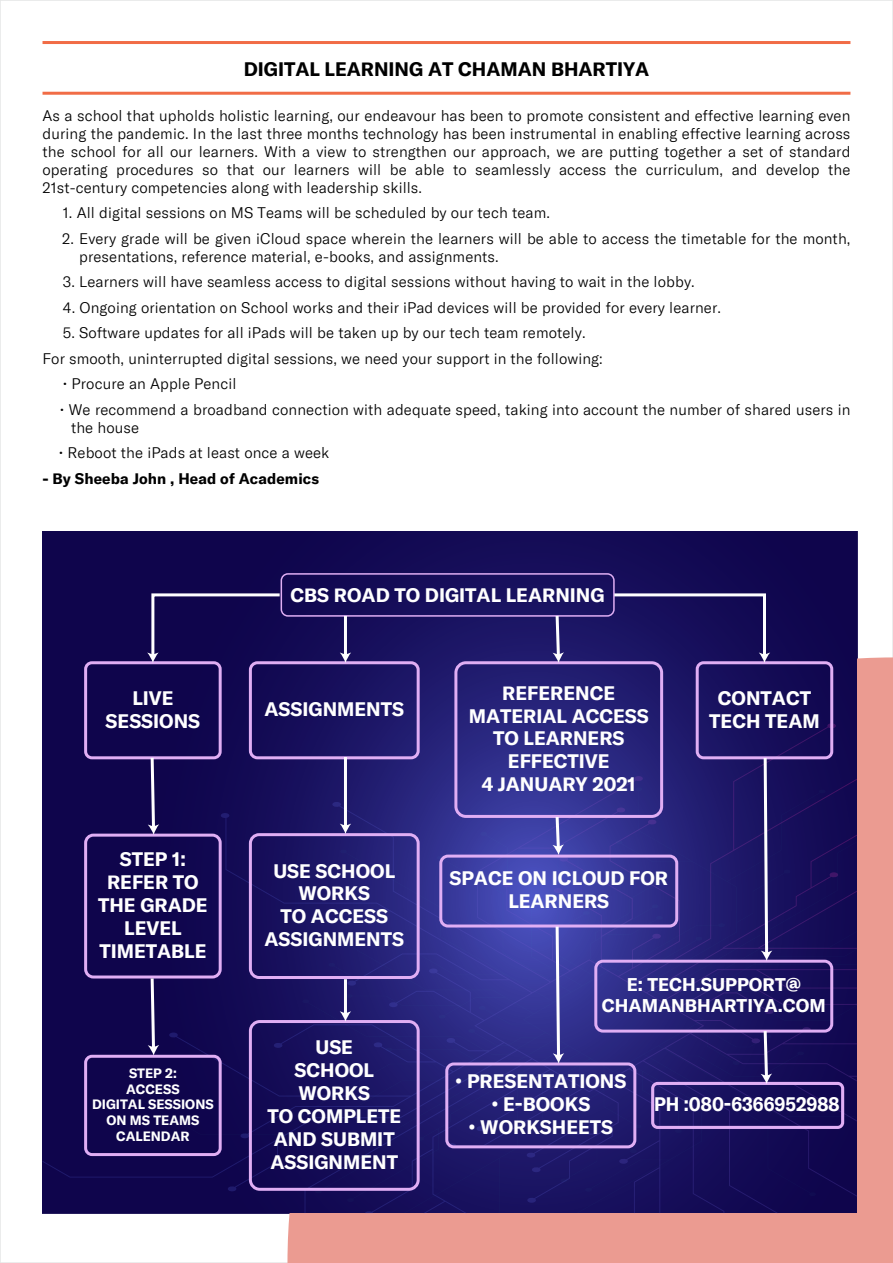
<style>
.page{position:relative;width:893px;height:1263px;background:#fff}
.page>*{position:absolute;margin:0;border:0;box-sizing:border-box;transform-origin:0 0}
.t1{font:700 19.05px/23px "GT America";color:#fff;text-align:center}
.t2{font:700 19.05px "GT America";color:#000}
.t3{font:700 19.05px "GT America";color:#fff;scale:.94 1}
.t4{font:700 18px/21.6px "GT America";color:#fff;text-align:center}
.t5{font:300 15px/18px "GT America";letter-spacing:.005em;color:#000}
.t6{font:700 15px "GT America";letter-spacing:.005em;color:#000}
.t7{font:700 13.2px/15.9px "GT America";color:#fff;text-align:center}
</style>
<div class="page">
<hr style="left:43px;top:41px;width:807px;height:3px;background:#f16c46">
<hr style="left:43px;top:92px;width:807px;height:3px;background:#f16c46">
<div style="left:287px;top:657px;width:606px;height:606px;background:#eb9b91"></div>
<svg style="left:43px;top:532px;width:814px;height:255px;background:#140c57"></svg>
<svg style="left:43px;top:723px;width:792px;height:490px;background:#170f5b"></svg>
<svg style="left:131px;top:787px;width:726px;height:426px;background:#1f196b"></svg>
<div style="left:281px;top:573px;width:334px;height:44px;border:2px solid #e0aef4;border-radius:7px"></div>
<div style="left:84px;top:661px;width:138px;height:98px;border:3px solid #e0aef4;border-radius:6px"></div>
<div style="left:249px;top:661px;width:171px;height:98px;border:3px solid #e0aef4;border-radius:7px"></div>
<div style="left:454px;top:661px;width:209px;height:157px;border:3px solid #e0aef4;border-radius:10px"></div>
<div style="left:84px;top:834px;width:138px;height:144px;border:3px solid #e0aef4;border-radius:8px"></div>
<div style="left:249px;top:833px;width:171px;height:146px;border:3px solid #e0aef4;border-radius:9px"></div>
<div style="left:439px;top:854px;width:239px;height:73px;border:3px solid #e0aef4;border-radius:7px"></div>
<div style="left:594px;top:960px;width:239px;height:72px;border:3px solid #e0aef4;border-radius:7px"></div>
<div style="left:651px;top:1082px;width:193px;height:47px;border:3px solid #e0aef4;border-radius:5px"></div>
<div style="left:84px;top:1055px;width:138px;height:101px;border:3px solid #e0aef4;border-radius:6px"></div>
<div style="left:249px;top:1020px;width:171px;height:171px;border:3px solid #e0aef4;border-radius:9px"></div>
<div style="left:445px;top:1062px;width:191px;height:86px;border:3px solid #e0aef4;border-radius:7px"></div>
<div style="left:696px;top:661px;width:137px;height:98px;border:3px solid #e0aef4;border-radius:6px"></div>
<svg style="left:611px;top:592px;width:159px;height:71px;background:#282067"></svg>
<svg style="left:147px;top:592px;width:136px;height:71px;background:#23195b"></svg>
<hr style="left:344px;top:616px;width:3px;height:39px;background:#fff">
<svg style="left:340px;top:652px;width:11px;height:11px"></svg>
<svg style="left:553px;top:613px;width:11px;height:50px"></svg>
<hr style="left:344px;top:757px;width:3px;height:70px;background:#fff">
<svg style="left:340px;top:824px;width:11px;height:10px"></svg>
<svg style="left:552px;top:814px;width:12px;height:41px"></svg>
<svg style="left:761px;top:1028px;width:11px;height:56px"></svg>
<svg style="left:761px;top:755px;width:11px;height:206px"></svg>
<hr style="left:344px;top:979px;width:3px;height:35px;background:#fff">
<svg style="left:340px;top:1011px;width:11px;height:10px"></svg>
<svg style="left:553px;top:923px;width:11px;height:140px"></svg>
<svg style="left:148px;top:755px;width:11px;height:80px"></svg>
<svg style="left:148px;top:975px;width:11px;height:80px"></svg>
<svg style="left:456px;top:1079px;width:5px;height:5px"></svg>
<svg style="left:492px;top:1102px;width:5px;height:5px"></svg>
<svg style="left:470px;top:1124px;width:4px;height:5px"></svg>
<p class="t2" style="left:244px;top:58px;width:407px">DIGITAL LEARNING AT CHAMAN BHARTIYA</p>
<p class="t5" style="left:43px;top:107px;width:809px;text-align:justify">As a school that upholds holistic learning, our endeavour has been to promote consistent and effective learning even during the pandemic. In the last three months technology has been instrumental in enabling effective learning across the school for all our learners. With a view to strengthen our approach, we are putting together a set of standard operating procedures so that our learners will be able to seamlessly access the curriculum, and develop the 21st-century competencies along with leadership skills.</p>
<p class="t5" style="left:63px;top:204px;width:488px">1. All digital sessions on MS Teams will be scheduled by our tech team.</p>
<p class="t5" style="left:79px;top:230px;width:773px;text-indent:-17px">2. Every grade will be given iCloud space wherein the learners will be able to access the timetable for the month, presentations, reference material, e-books, and assignments.</p>
<p class="t5" style="left:63px;top:273px;width:633px">3. Learners will have seamless access to digital sessions without having to wait in the lobby.</p>
<p class="t5" style="left:63px;top:299px;width:660px">4. Ongoing orientation on School works and their iPad devices will be provided for every learner.</p>
<p class="t5" style="left:43px;top:320px;width:562px;line-height:25.5px;text-align:center">5. Software updates for all iPads will be taken up by our tech team remotely.<br>For smooth, uninterrupted digital sessions, we need your support in the following:</p>
<p class="t5" style="left:63px;top:375px;width:175px">• Procure an Apple Pencil</p>
<p class="t5" style="left:71px;top:401px;width:781px;text-indent:-11px">• We recommend a broadband connection with adequate speed, taking into account the number of shared users in the house</p>
<p class="t5" style="left:59px;top:444px;width:272px">• Reboot the iPads at least once a week</p>
<p class="t6" style="left:43px;top:469px;width:278px">- By Sheeba John , Head of Academics</p>
<p class="t1" style="left:291px;top:584px;width:316px">CBS ROAD TO DIGITAL LEARNING</p>
<p class="t1" style="left:106px;top:686px;width:96px">LIVE<br>SESSIONS</p>
<p class="t1" style="left:264px;top:698px;width:141px">ASSIGNMENTS</p>
<p class="t1" style="left:469px;top:681px;width:182px">REFERENCE<br>MATERIAL ACCESS<br>TO LEARNERS<br>EFFECTIVE<br>4 JANUARY 2021</p>
<p class="t1" style="left:709px;top:686px;width:112px">CONTACT<br>TECH TEAM</p>
<p class="t1" style="left:98px;top:848px;width:111px">STEP 1:<br>REFER TO<br>THE GRADE<br>LEVEL<br>TIMETABLE</p>
<p class="t1" style="left:264px;top:859px;width:141px">USE SCHOOL<br>WORKS<br>TO ACCESS<br>ASSIGNMENTS</p>
<p class="t1" style="left:449px;top:867px;width:220px">SPACE ON ICLOUD FOR<br>LEARNERS</p>
<p class="t4" style="left:602px;top:973px;width:225px">E: TECH.SUPPORT@<br>CHAMANBHARTIYA.COM</p>
<p class="t7" style="left:92px;top:1065px;width:123px">STEP 2:<br>ACCESS<br>DIGITAL SESSIONS<br>ON MS TEAMS<br>CALENDAR</p>
<p class="t1" style="left:267px;top:1035px;width:135px">USE<br>SCHOOL<br>WORKS<br>TO COMPLETE<br>AND SUBMIT<br>ASSIGNMENT</p>
<p class="t1" style="left:467px;top:1070px;width:161px">PRESENTATIONS<br>E-BOOKS<br>WORKSHEETS</p>
<p class="t3" style="left:654px;top:1092px;width:199px">PH :080-6366952988</p>
</div>
